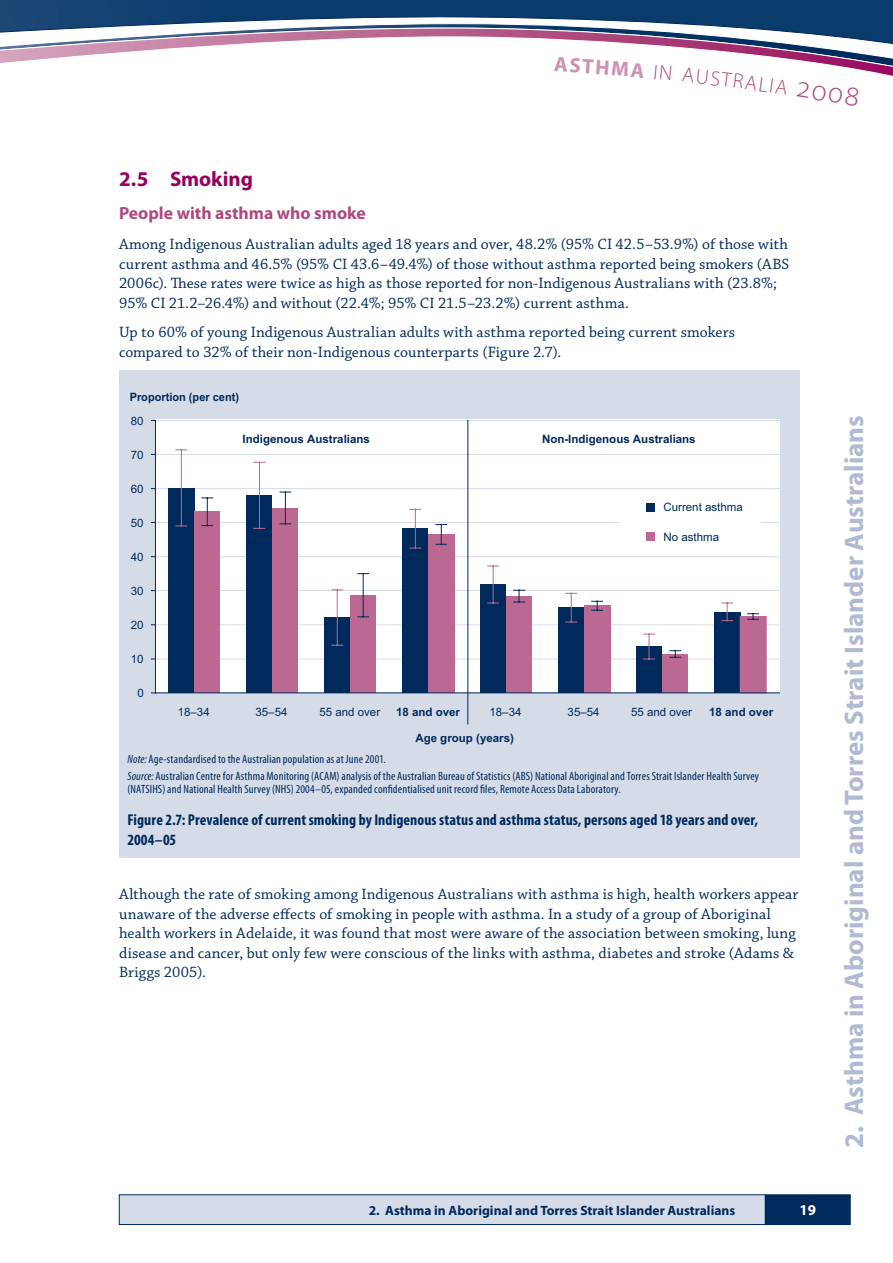
<style>
.page{position:relative;width:893px;height:1263px;background:#fff}
.page>*{position:absolute;margin:0;border:0;box-sizing:border-box;transform-origin:0 0}
.t1{font:700 27px "Myriad Pro";color:#b1bad2}
.t2{font:700 21px "Myriad Pro";letter-spacing:-.005em;color:#97015e}
.t3{font:300 21px "Myriad Pro";color:#ad497e}
.t4{font:700 17.7px "Myriad Pro";color:#ad497e}
.t5{font:15.75px/19.5px "Chaparral Pro";letter-spacing:.005em;color:#00295c}
.t6{font:700 condensed 15.75px/19.5px "Myriad Pro";letter-spacing:.005em;color:#00295c}
.t7{font:700 15px "Myriad Pro";color:#fff}
.t8{font:700 13.5px "Myriad Pro";color:#00295c}
.t9{font:condensed 12px/17px "Myriad Pro";letter-spacing:.01em;color:#00295c}
.t10{font:700 11.55px "Arial";color:#00295c}
.t11{font:11.55px "Arial";color:#00295c}
.t12{font:700 11.55px "Arial";color:#00295c;scale:.96 1}
.s1{font-style:italic}
</style>
<div class="page">
<img style="left:0;top:0;width:893px;height:14px">
<div style="left:119px;top:1195px;width:646px;height:29px;background:#d5dce8"></div>
<div style="left:119px;top:1194px;width:646px;height:31px;border:1px solid #00295c"></div>
<div style="left:766px;top:1195px;width:84px;height:29px;background:#00295c"></div>
<div style="left:765px;top:1194px;width:85px;height:31px;border:1px solid #00295c"></div>
<div style="left:119px;top:370px;width:680px;height:488px;background:#d5dce8"></div>
<div style="left:155px;top:420px;width:625px;height:273px;background:#fff"></div>
<hr style="left:155px;top:420px;width:625px;height:1px;background:#d5dce8">
<hr style="left:155px;top:454px;width:625px;height:1px;background:#d5dce8">
<hr style="left:155px;top:488px;width:625px;height:1px;background:#d5dce8">
<hr style="left:155px;top:522px;width:625px;height:1px;background:#d5dce8">
<hr style="left:155px;top:556px;width:625px;height:1px;background:#d5dce8">
<hr style="left:155px;top:590px;width:625px;height:1px;background:#d5dce8">
<hr style="left:155px;top:624px;width:625px;height:1px;background:#d5dce8">
<hr style="left:155px;top:659px;width:625px;height:1px;background:#d5dce8">
<div style="left:168px;top:488px;width:26px;height:205px;background:#00295c"></div>
<svg style="left:175px;top:448px;width:592px;height:246px"></svg>
<svg style="left:747px;top:613px;width:12px;height:7px"></svg>
<svg style="left:669px;top:650px;width:12px;height:8px"></svg>
<svg style="left:591px;top:601px;width:12px;height:10px"></svg>
<svg style="left:513px;top:589px;width:12px;height:14px"></svg>
<svg style="left:435px;top:524px;width:12px;height:21px"></svg>
<hr style="left:363px;top:573px;width:1px;height:44px;background:#00295c">
<hr style="left:285px;top:491px;width:1px;height:33px;background:#00295c">
<svg style="left:201px;top:497px;width:12px;height:29px"></svg>
<hr style="left:155px;top:692px;width:625px;height:1px;background:#00295c">
<hr style="left:155px;top:420px;width:1px;height:273px;background:#00295c">
<div style="left:620px;top:492px;width:142px;height:59px;background:#fff"></div>
<div style="left:646px;top:503px;width:9px;height:8px;background:#00295c"></div>
<div style="left:646px;top:532px;width:9px;height:9px;background:#bb6993"></div>
<hr style="left:467px;top:420px;width:1px;height:304px;background:#00295c">
<svg style="left:0;top:14px;width:893px;height:63px"></svg>
<h2 class="t3" style="left:747px;top:69px;width:44px;rotate:8deg">alia</h2>
<h2 class="t2" style="left:119px;top:165px;width:135px">2.5 Smoking</h2>
<p class="t4" style="left:119px;top:202px;width:248px">People with asthma who smoke</p>
<p class="t5" style="left:119px;top:235px;width:672px">Among Indigenous Australian adults aged 18 years and over, 48.2% (95% CI 42.5–53.9%) of those with current asthma and 46.5% (95% CI 43.6–49.4%) of those without asthma reported being smokers (ABS 2006c). These rates were twice as high as those reported for non-Indigenous Australians with (23.8%; 95% CI 21.2–26.4%) and without (22.4%; 95% CI 21.5–23.2%) current asthma.</p>
<p class="t5" style="left:119px;top:323px;width:617px">Up to 60% of young Indigenous Australian adults with asthma reported being current smokers compared to 32% of their non-Indigenous counterparts (Figure 2.7).</p>
<p class="t12" style="left:130px;top:390px;width:115px">Proportion (per cent)</p>
<p class="t11" style="left:131px;top:413px;width:14px">80</p>
<p class="t11" style="left:131px;top:447px;width:14px">70</p>
<p class="t11" style="left:131px;top:481px;width:14px">60</p>
<p class="t11" style="left:131px;top:515px;width:14px">50</p>
<p class="t11" style="left:131px;top:549px;width:14px">40</p>
<p class="t11" style="left:131px;top:583px;width:14px">30</p>
<p class="t11" style="left:131px;top:618px;width:14px">20</p>
<p class="t11" style="left:131px;top:651px;width:14px">10</p>
<p class="t11" style="left:137px;top:686px;width:8px">0</p>
<p class="t10" style="left:243px;top:432px;width:129px">Indigenous Australians</p>
<p class="t10" style="left:542px;top:432px;width:155px">Non-Indigenous Australians</p>
<p class="t11" style="left:663px;top:500px;width:81px">Current asthma</p>
<p class="t11" style="left:663px;top:529px;width:57px">No asthma</p>
<p class="t11" style="left:178px;top:705px;width:34px">18–34</p>
<p class="t11" style="left:255px;top:705px;width:34px">35–54</p>
<p class="t11" style="left:319px;top:705px;width:62px">55 and over</p>
<p class="t10" style="left:396px;top:705px;width:66px">18 and over</p>
<p class="t11" style="left:489px;top:705px;width:34px">18–34</p>
<p class="t11" style="left:568px;top:705px;width:34px">35–54</p>
<p class="t11" style="left:631px;top:705px;width:62px">55 and over</p>
<p class="t10" style="left:709px;top:705px;width:66px">18 and over</p>
<p class="t10" style="left:415px;top:730px;width:100px">Age group (years)</p>
<p class="t9" style="left:128px;top:751px;width:633px"><span class="s1">Note:</span> Age-standardised to the Australian population as at June 2001.<br><span class="s1">Source:</span> Australian Centre for Asthma Monitoring (ACAM) analysis of the Australian Bureau of Statistics (ABS) National Aboriginal and Torres Strait Islander Health Survey</p>
<p class="t9" style="left:128px;top:780px;width:495px">(NATSIHS) and National Health Survey (NHS) 2004–05, expanded confidentialised unit record files, Remote Access Data Laboratory.</p>
<p class="t6" style="left:128px;top:810px;width:632px">Figure 2.7: Prevalence of current smoking by Indigenous status and asthma status, persons aged 18 years and over,<br>2004–05</p>
<p class="t5" style="left:119px;top:885px;width:681px">Although the rate of smoking among Indigenous Australians with asthma is high, health workers appear unaware of the adverse effects of smoking in people with asthma. In a study of a group of Aboriginal health workers in Adelaide, it was found that most were aware of the association between smoking, lung disease and cancer, but only few were conscious of the links with asthma, diabetes and stroke (Adams &amp; Briggs 2005).</p>
<p class="t8" style="left:369px;top:1201px;width:368px">2. Asthma in Aboriginal and Torres Strait Islander Australians</p>
<p class="t7" style="left:800px;top:1200px;width:18px">19</p>
<h1 class="t1" style="left:836px;top:1148px;width:734px;rotate:-90deg">2. Asthma in Aboriginal and Torres Strait Islander Australians</h1>
</div>
